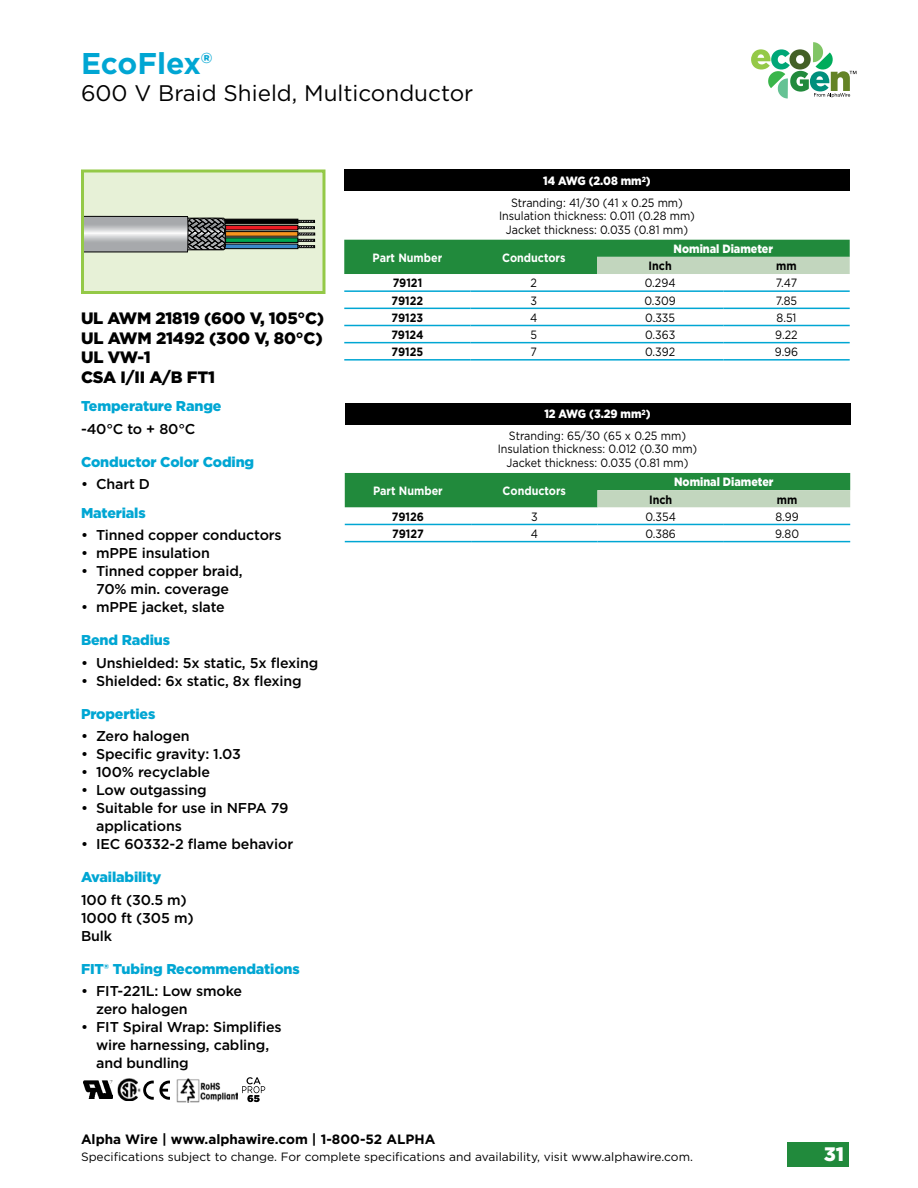
<style>
.page{position:relative;width:918px;height:1188px;background:#fff}
.page>*{position:absolute;margin:0;border:0;box-sizing:border-box;transform-origin:0 0}
.t1{font:700 30px "Gotham";letter-spacing:-.005em;color:#00a6d3}
.t2{font:22.5px "Gotham";color:#000}
.t3{font:900 19.5px "Gotham";color:#fff}
.t4{font:900 16.5px/19.5px "Gotham";letter-spacing:-.015em;color:#000}
.t5{font:500 14.25px/18px "Gotham";letter-spacing:-.01em;color:#000}
.t6{font:900 14.25px "Gotham";letter-spacing:-.01em;color:#00a6d3}
.t7{font:700 13.5px "Gotham";color:#000}
.t8{font:12px/21.6px "Gotham";color:#000;text-align:center;scale:.9 1}
.t9{font:12px "Gotham";color:#000}
.t10{font:700 12px "Gotham";color:#000;scale:.9 1}
.t11{font:700 12px "Gotham";color:#fff;scale:.9 1}
.t12{font:900 12px "Gotham";color:#fff;scale:.9 1}
.s1{font-weight:900;color:#fff}
</style>
<div class="page">
<div style="left:787px;top:1142px;width:62px;height:24px;background:#218a3c"></div>
<svg style="left:751px;top:42px;width:105px;height:56px"></svg>
<div style="left:344px;top:169px;width:506px;height:22px;background:#000"></div>
<svg style="left:344px;top:240px;width:506px;height:34px;background:#4a9d5d"></svg>
<hr style="left:344px;top:290px;width:127px;height:2px;background:#00a6d3">
<hr style="left:471px;top:290px;width:126px;height:2px;background:#00a6d3">
<hr style="left:597px;top:290px;width:126px;height:2px;background:#00a6d3">
<hr style="left:723px;top:290px;width:127px;height:2px;background:#00a6d3">
<hr style="left:344px;top:308px;width:127px;height:1px;background:#00a6d3">
<hr style="left:471px;top:308px;width:126px;height:1px;background:#00a6d3">
<hr style="left:597px;top:308px;width:126px;height:1px;background:#00a6d3">
<hr style="left:723px;top:308px;width:127px;height:1px;background:#00a6d3">
<hr style="left:344px;top:325px;width:127px;height:1px;background:#00a6d3">
<hr style="left:471px;top:325px;width:126px;height:1px;background:#00a6d3">
<hr style="left:597px;top:325px;width:126px;height:1px;background:#00a6d3">
<hr style="left:723px;top:325px;width:127px;height:1px;background:#00a6d3">
<hr style="left:344px;top:342px;width:127px;height:1px;background:#00a6d3">
<hr style="left:471px;top:342px;width:126px;height:1px;background:#00a6d3">
<hr style="left:597px;top:342px;width:126px;height:1px;background:#00a6d3">
<hr style="left:723px;top:342px;width:127px;height:1px;background:#00a6d3">
<hr style="left:344px;top:359px;width:127px;height:2px;background:#00a6d3">
<hr style="left:471px;top:359px;width:126px;height:2px;background:#00a6d3">
<hr style="left:597px;top:359px;width:126px;height:2px;background:#00a6d3">
<hr style="left:723px;top:359px;width:127px;height:2px;background:#00a6d3">
<div style="left:345px;top:403px;width:505px;height:21px;background:#000"></div>
<svg style="left:345px;top:473px;width:505px;height:34px;background:#499d5c"></svg>
<hr style="left:345px;top:524px;width:126px;height:1px;background:#00a6d3">
<hr style="left:471px;top:524px;width:127px;height:1px;background:#00a6d3">
<hr style="left:598px;top:524px;width:126px;height:1px;background:#00a6d3">
<hr style="left:724px;top:524px;width:126px;height:1px;background:#00a6d3">
<hr style="left:345px;top:541px;width:126px;height:1px;background:#00a6d3">
<hr style="left:471px;top:541px;width:127px;height:1px;background:#00a6d3">
<hr style="left:598px;top:541px;width:126px;height:1px;background:#00a6d3">
<hr style="left:724px;top:541px;width:126px;height:1px;background:#00a6d3">
<div style="left:82px;top:171px;width:242px;height:122px;background:#e7f1d7"></div>
<svg style="left:85px;top:215px;width:230px;height:38px;background:#8e8f87"></svg>
<div style="left:81px;top:169px;width:244px;height:125px;border:3px solid #94c947"></div>
<svg style="left:143px;top:1081px;width:27px;height:19px"></svg>
<img style="left:177px;top:1078px;width:61px;height:25px">
<img style="left:117px;top:1078px;width:23px;height:23px">
<img style="left:83px;top:1081px;width:30px;height:18px">
<svg style="left:242px;top:1077px;width:23px;height:25px"></svg>
<h1 class="t1" style="left:81px;top:43px;width:133px">EcoFlex®</h1>
<h2 class="t2" style="left:81px;top:78px;width:394px">600 V Braid Shield, Multiconductor</h2>
<p class="t8" style="left:511px;top:170px;width:192px"><span class="s1">14 AWG (2.08 mm</span><sup>2</sup><span class="s1">)<br></span>Stranding: 41/30 (41 x 0.25 mm)</p>
<p class="t8" style="left:499px;top:209px;width:219px;line-height:13.5px">Insulation thickness: 0.011 (0.28 mm)<br>Jacket thickness: 0.035 (0.81 mm)</p>
<p class="t4" style="left:81px;top:308px;width:245px">UL AWM 21819 (600 V, 105°C)<br>UL AWM 21492 (300 V, 80°C)<br>UL VW-1<br>CSA I/II A/B FT1</p>
<p class="t6" style="left:81px;top:396px;width:142px">Temperature Range</p>
<p class="t5" style="left:81px;top:420px;width:116px">-40°C to + 80°C</p>
<p class="t6" style="left:81px;top:452px;width:175px">Conductor Color Coding</p>
<p class="t5" style="left:81px;top:475px;width:71px">• Chart D</p>
<p class="t6" style="left:81px;top:503px;width:66px">Materials</p>
<p class="t5" style="left:81px;top:526px;width:202px">• Tinned copper conductors</p>
<p class="t5" style="left:81px;top:544px;width:130px">• mPPE insulation</p>
<p class="t5" style="left:81px;top:562px;width:163px;text-align:center">• Tinned copper braid,<br>70% min. coverage</p>
<p class="t5" style="left:81px;top:598px;width:145px">• mPPE jacket, slate</p>
<p class="t6" style="left:81px;top:630px;width:91px">Bend Radius</p>
<p class="t5" style="left:81px;top:654px;width:239px">• Unshielded: 5x static, 5x flexing</p>
<p class="t5" style="left:81px;top:672px;width:222px">• Shielded: 6x static, 8x flexing</p>
<p class="t6" style="left:81px;top:704px;width:76px">Properties</p>
<p class="t5" style="left:81px;top:727px;width:110px">• Zero halogen</p>
<p class="t5" style="left:81px;top:745px;width:162px">• Specific gravity: 1.03</p>
<p class="t5" style="left:81px;top:763px;width:130px">• 100% recyclable</p>
<p class="t5" style="left:81px;top:781px;width:127px">• Low outgassing</p>
<p class="t5" style="left:96px;top:799px;width:194px;text-indent:-15px">• Suitable for use in NFPA 79 applications</p>
<p class="t5" style="left:81px;top:835px;width:214px">• IEC 60332-2 flame behavior</p>
<p class="t6" style="left:81px;top:867px;width:82px">Availability</p>
<p class="t5" style="left:81px;top:891px;width:114px">100 ft (30.5 m)<br>1000 ft (305 m)<br>Bulk</p>
<p class="t6" style="left:81px;top:959px;width:220px">FIT® Tubing Recommendations</p>
<p class="t5" style="left:96px;top:982px;width:148px;text-indent:-15px">• FIT-221L: Low smoke zero halogen</p>
<p class="t5" style="left:96px;top:1018px;width:187px;text-indent:-15px">• FIT Spiral Wrap: Simplifies wire harnessing, cabling, and bundling</p>
<p class="t11" style="left:373px;top:249px;width:79px">Part Number</p>
<p class="t11" style="left:502px;top:249px;width:72px">Conductors</p>
<p class="t12" style="left:674px;top:241px;width:112px">Nominal Diameter</p>
<p class="t10" style="left:649px;top:258px;width:27px">Inch</p>
<p class="t10" style="left:776px;top:258px;width:24px">mm</p>
<p class="t10" style="left:393px;top:275px;width:34px">79121</p>
<p class="t8" style="left:531px;top:272px;width:9px">2</p>
<p class="t8" style="left:645px;top:272px;width:36px">0.294</p>
<p class="t8" style="left:776px;top:272px;width:25px">7.47</p>
<p class="t10" style="left:392px;top:292px;width:37px">79122</p>
<p class="t8" style="left:531px;top:289px;width:9px">3</p>
<p class="t8" style="left:644px;top:289px;width:36px">0.309</p>
<p class="t8" style="left:776px;top:289px;width:25px">7.85</p>
<p class="t10" style="left:392px;top:310px;width:37px">79123</p>
<p class="t8" style="left:530px;top:306px;width:10px">4</p>
<p class="t8" style="left:645px;top:306px;width:35px">0.335</p>
<p class="t8" style="left:777px;top:306px;width:24px">8.51</p>
<p class="t10" style="left:391px;top:327px;width:37px">79124</p>
<p class="t8" style="left:531px;top:324px;width:9px">5</p>
<p class="t8" style="left:645px;top:324px;width:35px">0.363</p>
<p class="t8" style="left:775px;top:324px;width:26px">9.22</p>
<p class="t10" style="left:392px;top:344px;width:37px">79125</p>
<p class="t8" style="left:531px;top:341px;width:9px">7</p>
<p class="t8" style="left:645px;top:341px;width:35px">0.392</p>
<p class="t8" style="left:775px;top:341px;width:28px">9.96</p>
<p class="t8" style="left:509px;top:403px;width:198px"><span class="s1">12 AWG (3.29 mm</span><sup>2</sup><span class="s1">)<br></span>Stranding: 65/30 (65 x 0.25 mm)</p>
<p class="t8" style="left:498px;top:442px;width:223px;line-height:13.5px">Insulation thickness: 0.012 (0.30 mm)<br>Jacket thickness: 0.035 (0.81 mm)</p>
<p class="t11" style="left:373px;top:483px;width:79px">Part Number</p>
<p class="t11" style="left:503px;top:483px;width:72px">Conductors</p>
<p class="t12" style="left:674px;top:474px;width:112px">Nominal Diameter</p>
<p class="t10" style="left:649px;top:491px;width:27px">Inch</p>
<p class="t10" style="left:777px;top:491px;width:24px">mm</p>
<p class="t10" style="left:392px;top:508px;width:37px">79126</p>
<p class="t8" style="left:531px;top:505px;width:9px">3</p>
<p class="t8" style="left:645px;top:505px;width:35px">0.354</p>
<p class="t8" style="left:775px;top:505px;width:28px">8.99</p>
<p class="t10" style="left:392px;top:526px;width:37px">79127</p>
<p class="t8" style="left:531px;top:523px;width:10px">4</p>
<p class="t8" style="left:645px;top:523px;width:35px">0.386</p>
<p class="t8" style="left:775px;top:523px;width:28px">9.80</p>
<p class="t7" style="left:81px;top:1131px;width:356px">Alpha Wire | www.alphawire.com | 1-800-52 ALPHA</p>
<p class="t9" style="left:81px;top:1149px;width:614px">Specifications subject to change. For complete specifications and availability, visit www.alphawire.com.</p>
<h3 class="t3" style="left:824px;top:1141px;width:22px">31</h3>
</div>
